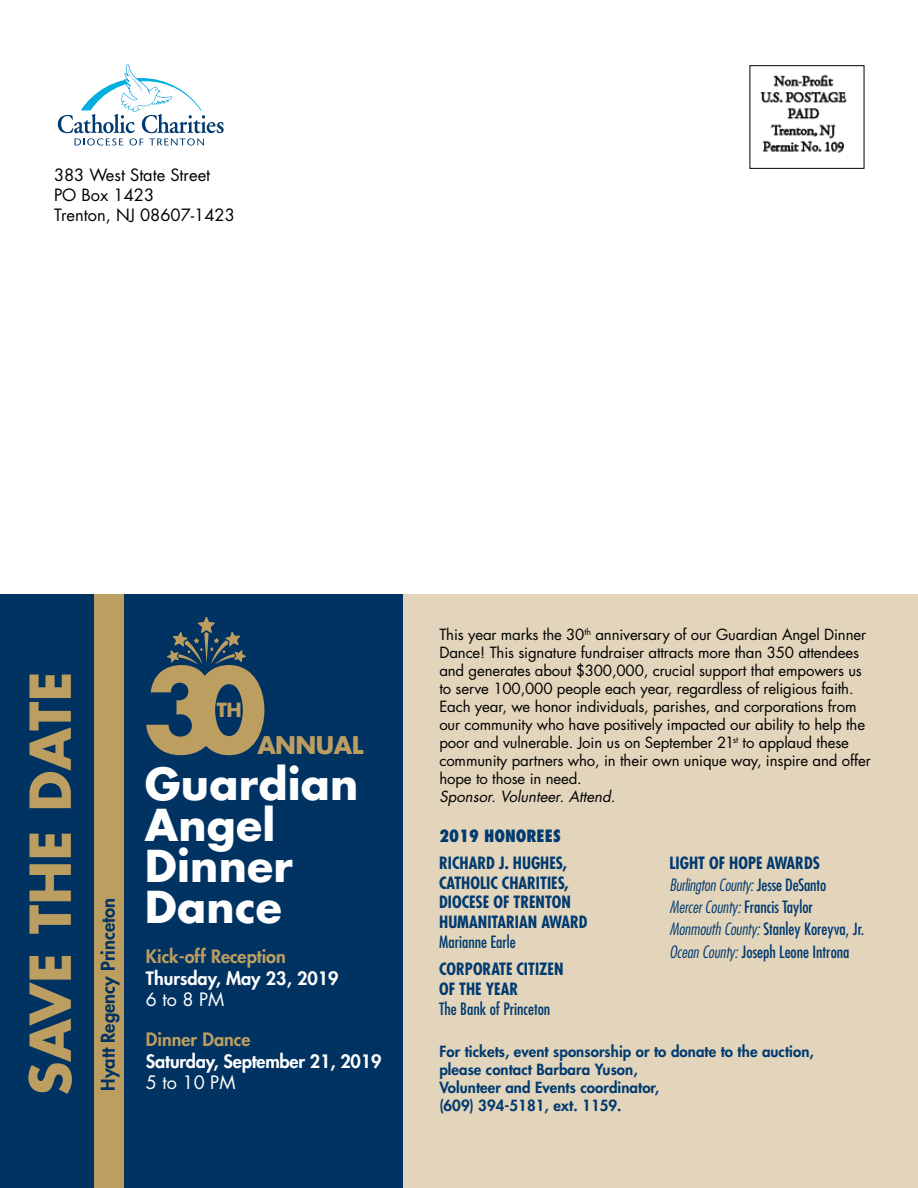
<style>
.page{position:relative;width:918px;height:1188px;background:#fff}
.page>*{position:absolute;margin:0;border:0;box-sizing:border-box;transform-origin:0 0}
.t1{font:700 110.85px "Futura Std";color:#bc9e61}
.t2{font:700 54.9px "Futura Std";color:#bc9e61}
.t3{font:700 42.75px/41px "Futura Std";letter-spacing:.005em;color:#fff}
.t4{font:700 23.7px "Futura Std";letter-spacing:-.025em;color:#bc9e61}
.t5{font:700 19.05px "Futura Std";color:#bc9e61}
.t6{font:800 18.45px "Futura Std";color:#003262}
.t7{font:800 18px "Futura Std";letter-spacing:-.01em;color:#fff}
.t8{font:800 18px "Futura Std";color:#bc9e61}
.t9{font:18px "Futura Std";color:#fff}
.t10{font:condensed 16.5px/22.2px "Futura Std";color:#003a70}
.t11{font:700 condensed 16.5px/19.8px "Futura Std";color:#003a70}
.t12{font:16.5px/19.8px "Futura Std";color:#000}
.t13{font:800 condensed 16.5px "Futura Std";color:#003a70}
.t14{font:15px/18px "Futura Std";letter-spacing:-.01em;color:#000}
.t15{font:800 15px/18px "Futura Std";letter-spacing:.005em;color:#003a70}
.t16{font:italic 15px "Futura Std";color:#000}
.s1{font-weight:700}
.s2{font-weight:300;font-style:italic}
</style>
<div class="page">
<svg style="left:58px;top:64px;width:166px;height:82px"></svg>
<img style="left:760px;top:74px;width:87px;height:79px">
<div style="left:750px;top:65px;width:114px;height:104px;border:1px solid #000"></div>
<div style="left:367px;top:594px;width:551px;height:594px;background:#e2d5bb"></div>
<div style="left:0;top:594px;width:403px;height:594px;background:#003262"></div>
<div style="left:94px;top:594px;width:29px;height:594px;background:#bc9e61"></div>
<svg style="left:167px;top:617px;width:79px;height:48px"></svg>
<p class="t12" style="left:54px;top:165px;width:182px">383 West State Street<br>PO Box 1423<br>Trenton, NJ 08607-1423</p>
<h2 class="t2" style="left:14px;top:1096px;width:426px;rotate:-90deg">SAVE THE DATE</h2>
<p class="t6" style="left:96px;top:1091px;width:194px;rotate:-90deg">Hyatt Regency Princeton</p>
<h1 class="t1" style="left:143px;top:637px;width:126px">30</h1>
<p class="t5" style="left:217px;top:697px;width:26px">TH</p>
<h3 class="t4" style="left:257px;top:729px;width:108px">ANNUAL</h3>
<h3 class="t3" style="left:145px;top:763px;width:215px">Guardian<br>Angel<br>Dinner<br>Dance</h3>
<p class="t8" style="left:146px;top:945px;width:141px">Kick-off Reception</p>
<p class="t7" style="left:146px;top:967px;width:194px">Thursday, May 23, 2019</p>
<p class="t9" style="left:146px;top:988px;width:80px">6 to 8 PM</p>
<p class="t8" style="left:146px;top:1028px;width:106px">Dinner Dance</p>
<p class="t7" style="left:146px;top:1050px;width:237px">Saturday, September 21, 2019</p>
<p class="t9" style="left:146px;top:1071px;width:91px">5 to 10 PM</p>
<p class="t14" style="left:439px;top:626px;width:433px">This year marks the 30<sup>th</sup> anniversary of our Guardian Angel Dinner Dance! This signature fundraiser attracts more than 350 attendees and generates about $300,000, crucial support that empowers us to serve 100,000 people each year, regardless of religious faith.<br>Each year, we honor individuals, parishes, and corporations from our community who have positively impacted our ability to help the poor and vulnerable. Join us on September 21<sup>st</sup> to applaud these community partners who, in their own unique way, inspire and offer hope to those in need.</p>
<p class="t16" style="left:439px;top:787px;width:177px">Sponsor. Volunteer. Attend.</p>
<p class="t13" style="left:439px;top:825px;width:123px">2019 HONOREES</p>
<p class="t11" style="left:439px;top:853px;width:150px">RICHARD J. HUGHES,<br>CATHOLIC CHARITIES,<br>DIOCESE OF TRENTON<br>HUMANITARIAN AWARD</p>
<p class="t10" style="left:439px;top:931px;width:78px">Marianne Earle</p>
<p class="t11" style="left:439px;top:959px;width:126px">CORPORATE CITIZEN<br>OF THE YEAR</p>
<p class="t10" style="left:439px;top:998px;width:113px">The Bank of Princeton</p>
<p class="t10" style="left:669px;top:851px;width:196px"><span class="s1">LIGHT OF HOPE AWARDS<br></span><span class="s2">Burlington County:</span> Jesse DeSanto<br><span class="s2">Mercer County:</span> Francis Taylor<br><span class="s2">Monmouth County:</span> Stanley Koreyva, Jr.<br><span class="s2">Ocean County:</span> Joseph Leone Introna</p>
<p class="t15" style="left:439px;top:1042px;width:376px">For tickets, event sponsorship or to donate to the auction, please contact Barbara Yuson,<br>Volunteer and Events coordinator,<br>(609) 394-5181, ext. 1159.</p>
</div>
